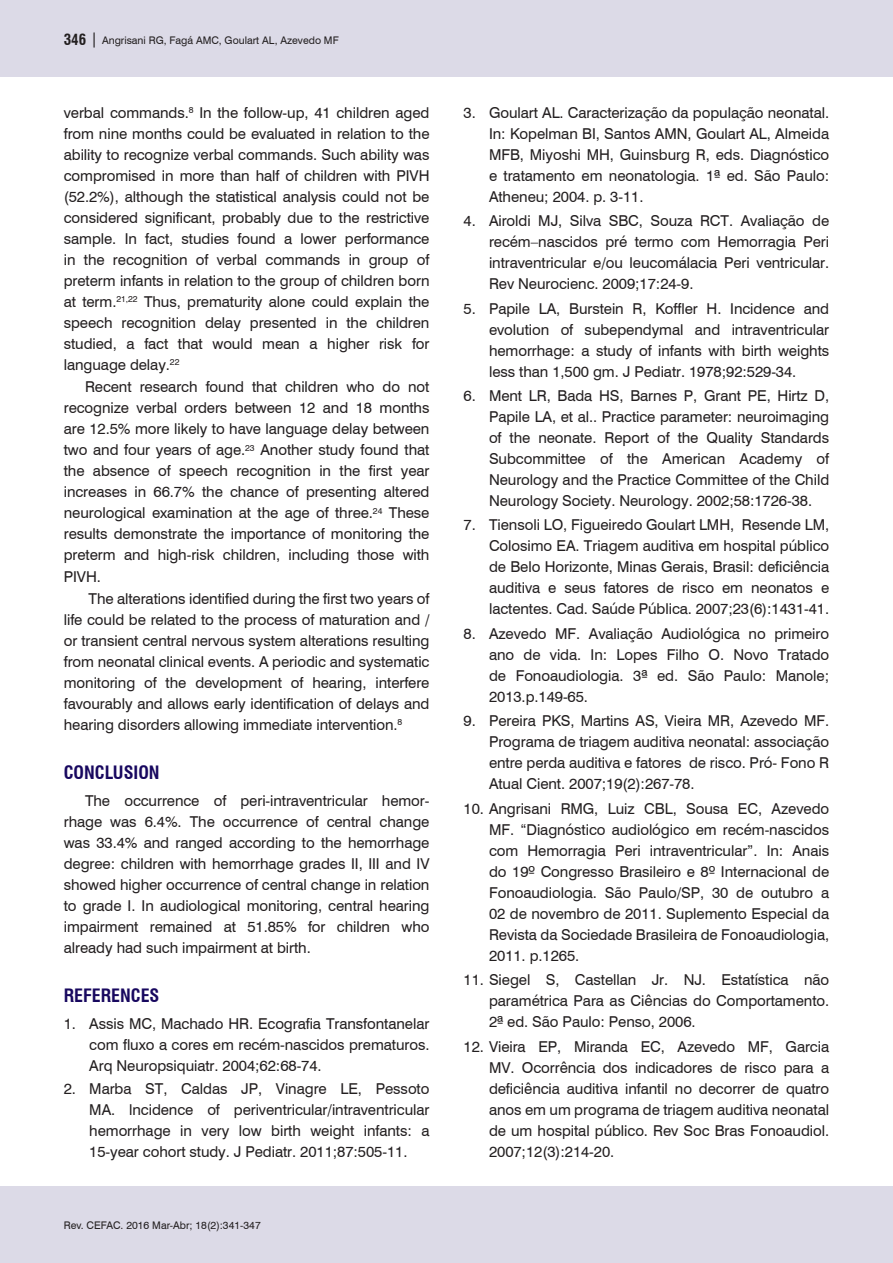
<style>
.page{position:relative;width:893px;height:1263px;background:#fff}
.page>*{position:absolute;margin:0;border:0;box-sizing:border-box;transform-origin:0 0}
.Nivel_1{font:700 condensed 18px "Swiss 721 BT";color:#18085f}
.Corpo_do_texto_INGL{font:15px/21px "Swiss 721 BT";letter-spacing:-.005em;color:#231f20;text-align:justify}
.t1{font:10.5px "Swiss 721 BT";color:#231f20}
.s1{font-weight:700;font-stretch:condensed;font-size:15px}
.s2{font-size:15px}
</style>
<div class="page">
<div style="left:0;top:1186px;width:893px;height:77px;background:#dcdae7"></div>
<div style="left:0;top:0;width:893px;height:77px;background:#dcdae7"></div>
<p class="t1" style="left:64px;top:33px;width:277px"><span class="s1">346</span> <span class="s2">|</span> Angrisani RG, Fagá AMC, Goulart AL, Azevedo MF</p>
<p class="Corpo_do_texto_INGL" style="left:64px;top:101px;width:367px">verbal commands.<sup>8</sup> In the follow-up, 41 children aged from nine months could be evaluated in relation to the ability to recognize verbal commands. Such ability was compromised in more than half of children with PIVH (52.2%), although the statistical analysis could not be considered significant, probably due to the restrictive sample. In fact, studies found a lower performance in the recognition of verbal commands in group of preterm infants in relation to the group of children born at term.<sup>21,22</sup> Thus, prematurity alone could explain the speech recognition delay presented in the children studied, a fact that would mean a higher risk for language delay.<sup>22</sup></p>
<p class="Corpo_do_texto_INGL" style="left:64px;top:376px;width:367px;text-indent:21px">Recent research found that children who do not recognize verbal orders between 12 and 18 months are 12.5% more likely to have language delay between two and four years of age.<sup>23</sup> Another study found that the absence of speech recognition in the first year increases in 66.7% the chance of presenting altered neurological examination at the age of three.<sup>24</sup> These results demonstrate the importance of monitoring the preterm and high-risk children, including those with PIVH.</p>
<p class="Corpo_do_texto_INGL" style="left:64px;top:588px;width:367px;text-indent:25px">The alterations identified during the first two years of life could be related to the process of maturation and / or transient central nervous system alterations resulting from neonatal clinical events. A periodic and systematic monitoring of the development of hearing, interfere favourably and allows early identification of delays and hearing disorders allowing immediate intervention.<sup>8</sup></p>
<p class="Nivel_1" style="left:64px;top:762px;width:97px">CONCLUSION</p>
<p class="Corpo_do_texto_INGL" style="left:64px;top:790px;width:367px;text-indent:21px">The occurrence of peri-intraventricular hemor&shy;rhage was 6.4%. The occurrence of central change was 33.4% and ranged according to the hemorrhage degree: children with hemorrhage grades II, III and IV showed higher occurrence of central change in relation to grade I. In audiological monitoring, central hearing impairment remained at 51.85% for children who already had such impairment at birth.</p>
<p class="Nivel_1" style="left:64px;top:984px;width:97px">REFERENCES</p>
<p class="Corpo_do_texto_INGL" style="left:89px;top:1012px;width:342px;text-indent:-26px">1. Assis MC, Machado HR. Ecografia Transfontanelar com fluxo a cores em recém-nascidos prematuros.<br>Arq Neuropsiquiatr. 2004;62:68-74.</p>
<p class="Corpo_do_texto_INGL" style="left:89px;top:1077px;width:342px;text-indent:-26px">2. Marba ST, Caldas JP, Vinagre LE, Pessoto MA. lncidence of periventricular/intraventricular hemorrhage in very low birth weight infants: a 15-year cohort study. J Pediatr. 2011;87:505-11.</p>
<p class="t1" style="left:64px;top:1218px;width:199px">Rev. CEFAC. 2016 Mar-Abr; 18(2):341-347</p>
<p class="Corpo_do_texto_INGL" style="left:489px;top:101px;width:342px;text-indent:-26px">3. Goulart AL. Caracterização da população neonatal.<br>In: Kopelman BI, Santos AMN, Goulart AL, Almeida MFB, Miyoshi MH, Guinsburg R, eds. Diagnóstico e tratamento em neonatologia. 1ª ed. São Paulo:<br>Atheneu; 2004. p. 3-11.</p>
<p class="Corpo_do_texto_INGL" style="left:489px;top:210px;width:342px;text-indent:-26px">4. Airoldi MJ, Silva SBC, Souza RCT. Avaliação de recém–nascidos pré termo com Hemorragia Peri intraventricular e/ou leucomálacia Peri ventricular.<br>Rev Neurocienc. 2009;17:24-9.</p>
<p class="Corpo_do_texto_INGL" style="left:489px;top:297px;width:342px;text-indent:-26px">5. Papile LA, Burstein R, Koffler H. Incidence and evolution of subependymal and intraventricular hemorrhage: a study of infants with birth weights less than 1,500 gm. J Pediatr. 1978;92:529-34.</p>
<p class="Corpo_do_texto_INGL" style="left:489px;top:385px;width:342px;text-indent:-26px">6. Ment LR, Bada HS, Barnes P, Grant PE, Hirtz D, Papile LA, et al.. Practice parameter: neuroimaging of the neonate. Report of the Quality Standards Subcommittee of the American Academy of Neurology and the Practice Committee of the Child Neurology Society. Neurology. 2002;58:1726-38.</p>
<p class="Corpo_do_texto_INGL" style="left:489px;top:514px;width:342px;text-indent:-26px">7. Tiensoli LO, Figueiredo Goulart LMH, Resende LM, Colosimo EA. Triagem auditiva em hospital público de Belo Horizonte, Minas Gerais, Brasil: deficiência auditiva e seus fatores de risco em neonatos e lactentes. Cad. Saúde Pública. 2007;23(6):1431-41.</p>
<p class="Corpo_do_texto_INGL" style="left:489px;top:622px;width:342px;text-indent:-26px">8. Azevedo MF. Avaliação Audiológica no primeiro ano de vida. In: Lopes Filho O. Novo Tratado de Fonoaudiologia. 3ª ed. São Paulo: Manole; 2013.p.149-65.</p>
<p class="Corpo_do_texto_INGL" style="left:489px;top:710px;width:342px;text-indent:-26px">9. Pereira PKS, Martins AS, Vieira MR, Azevedo MF.<br>Programa de triagem auditiva neonatal: associação entre perda auditiva e fatores de risco. Pró- Fono R Atual Cient. 2007;19(2):267-78.</p>
<p class="Corpo_do_texto_INGL" style="left:489px;top:797px;width:342px;text-indent:-26px">10. Angrisani RMG, Luiz CBL, Sousa EC, Azevedo MF. “Diagnóstico audiológico em recém-nascidos com Hemorragia Peri intraventricular”. In: Anais do 19º Congresso Brasileiro e 8º Internacional de Fonoaudiologia. São Paulo/SP, 30 de outubro a 02 de novembro de 2011. Suplemento Especial da Revista da Sociedade Brasileira de Fonoaudiologia, 2011. p.1265.</p>
<p class="Corpo_do_texto_INGL" style="left:489px;top:969px;width:342px;text-indent:-26px">11. Siegel S, Castellan Jr. NJ. Estatística não paramétrica Para as Ciências do Comportamento.<br>2ª ed. São Paulo: Penso, 2006.</p>
<p class="Corpo_do_texto_INGL" style="left:489px;top:1035px;width:342px;text-indent:-26px">12. Vieira EP, Miranda EC, Azevedo MF, Garcia MV. Ocorrência dos indicadores de risco para a deficiência auditiva infantil no decorrer de quatro anos em um programa de triagem auditiva neonatal de um hospital público. Rev Soc Bras Fonoaudiol.<br>2007;12(3):214-20.</p>
</div>
